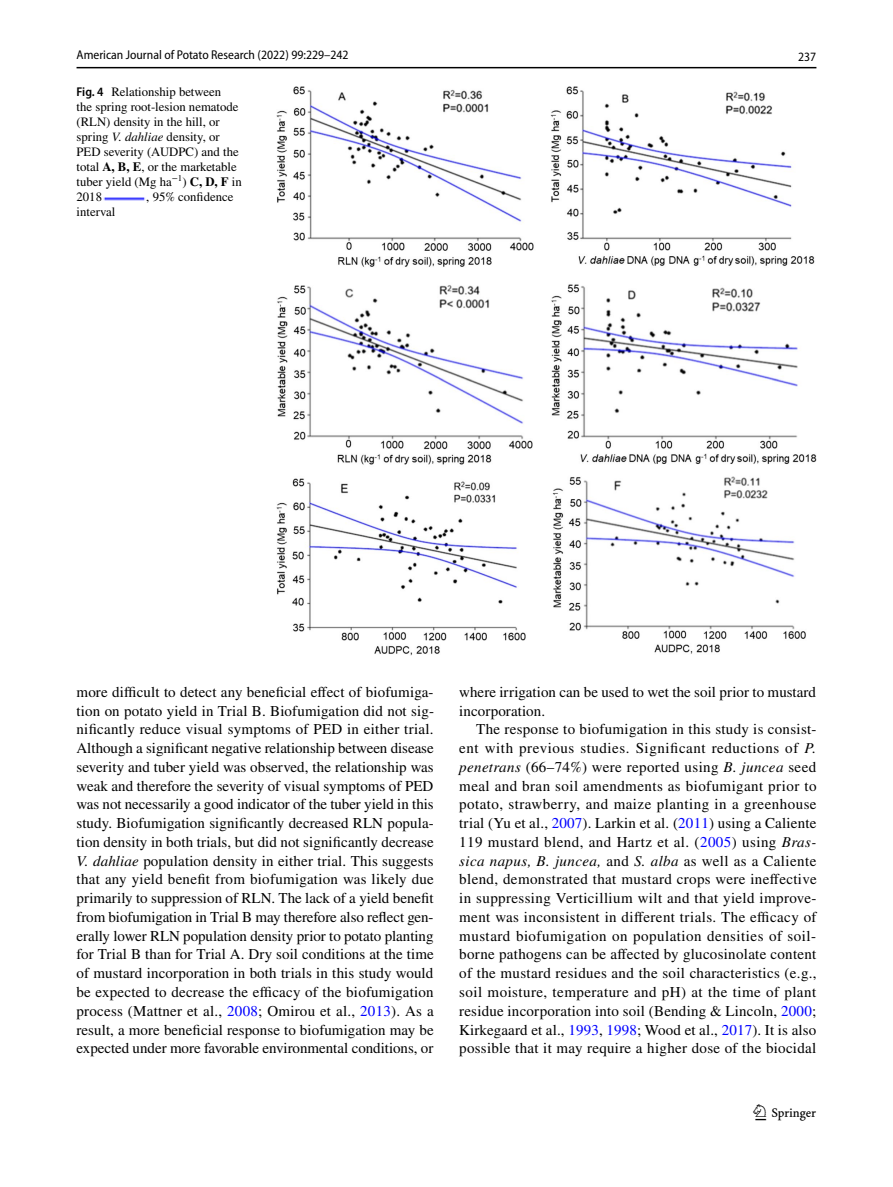
<style>
.page{position:relative;width:893px;height:1187px;background:#fff}
.page>*{position:absolute;margin:0;border:0;box-sizing:border-box;transform-origin:0 0}
.t1{font:22.5px "Springnew Regular 3";color:#000}
.t2{font:15px/18.8px "STIX";color:#000;text-align:justify}
.t3{font:12.75px/15px "STIX";color:#000}
.t4{font:semi-condensed 12.75px "Myriad Pro";color:#000}
.s1{font-family:"Myriad Pro";font-weight:600;font-stretch:semi-condensed}
.s2{font-style:italic}
.s3{font-weight:700}
.s4{color:#00f}
</style>
<div class="page">
<hr style="left:77px;top:67px;width:739px;height:1px;background:#000">
<img style="left:103px;top:197px;width:43px;height:4px">
<img style="left:276px;top:87px;width:540px;height:568px">
<p class="t4" style="left:77px;top:48px;width:274px">American Journal of Potato Research (2022) 99:229–242</p>
<p class="t3" style="left:77px;top:85px;width:167px"><span class="s1">Fig. 4</span> Relationship between<br>the spring root-lesion nematode (RLN) density in the hill, or spring <span class="s2">V. dahliae</span> density, or<br>PED severity (AUDPC) and the total <span class="s3">A, B, E</span>, or the marketable tuber yield (Mg ha<sup>−1</sup>) <span class="s3">C, D, F</span> in<br>2018</p>
<p class="t3" style="left:146px;top:190px;width:89px">, 95% confidence</p>
<p class="t3" style="left:77px;top:205px;width:40px">interval</p>
<p class="t4" style="left:798px;top:49px;width:20px">237</p>
<p class="t2" style="left:77px;top:683px;width:359px">more difficult to detect any beneficial effect of biofumiga&shy;tion on potato yield in Trial B. Biofumigation did not sig&shy;nificantly reduce visual symptoms of PED in either trial.<br>Although a significant negative relationship between disease severity and tuber yield was observed, the relationship was weak and therefore the severity of visual symptoms of PED was not necessarily a good indicator of the tuber yield in this study. Biofumigation significantly decreased RLN popula&shy;tion density in both trials, but did not significantly decrease <span class="s2">V. dahliae</span> population density in either trial. This suggests that any yield benefit from biofumigation was likely due primarily to suppression of RLN. The lack of a yield benefit from biofumigation in Trial B may therefore also reflect gen&shy;erally lower RLN population density prior to potato planting for Trial B than for Trial A. Dry soil conditions at the time of mustard incorporation in both trials in this study would be expected to decrease the efficacy of the biofumigation process (Mattner et al., <span class="s4">2008</span>; Omirou et al., <span class="s4">2013</span>). As a result, a more beneficial response to biofumigation may be expected under more favorable environmental conditions, or</p>
<p class="t2" style="left:459px;top:683px;width:358px">where irrigation can be used to wet the soil prior to mustard incorporation.</p>
<p class="t2" style="left:459px;top:721px;width:359px;text-indent:17px">The response to biofumigation in this study is consist&shy;ent with previous studies. Significant reductions of <span class="s2">P. penetrans</span> (66–74%) were reported using <span class="s2">B. juncea</span> seed meal and bran soil amendments as biofumigant prior to potato, strawberry, and maize planting in a greenhouse trial (Yu et al., <span class="s4">2007</span>). Larkin et al. (<span class="s4">2011</span>) using a Caliente 119 mustard blend, and Hartz et al. (<span class="s4">2005</span>) using <span class="s2">Bras&shy;sica napus, B. juncea,</span> and <span class="s2">S. alba</span> as well as a Caliente blend, demonstrated that mustard crops were ineffective in suppressing Verticillium wilt and that yield improve&shy;ment was inconsistent in different trials. The efficacy of mustard biofumigation on population densities of soil&shy;borne pathogens can be affected by glucosinolate content of the mustard residues and the soil characteristics (e.g., soil moisture, temperature and pH) at the time of plant residue incorporation into soil (Bending &amp; Lincoln, <span class="s4">2000</span>; Kirkegaard et al., <span class="s4">1993</span>, <span class="s4">1998</span>; Wood et al., <span class="s4">2017</span>). It is also possible that it may require a higher dose of the biocidal</p>
<h1 class="t1" style="left:755px;top:1104px;width:62px">1 3</h1>
</div>
